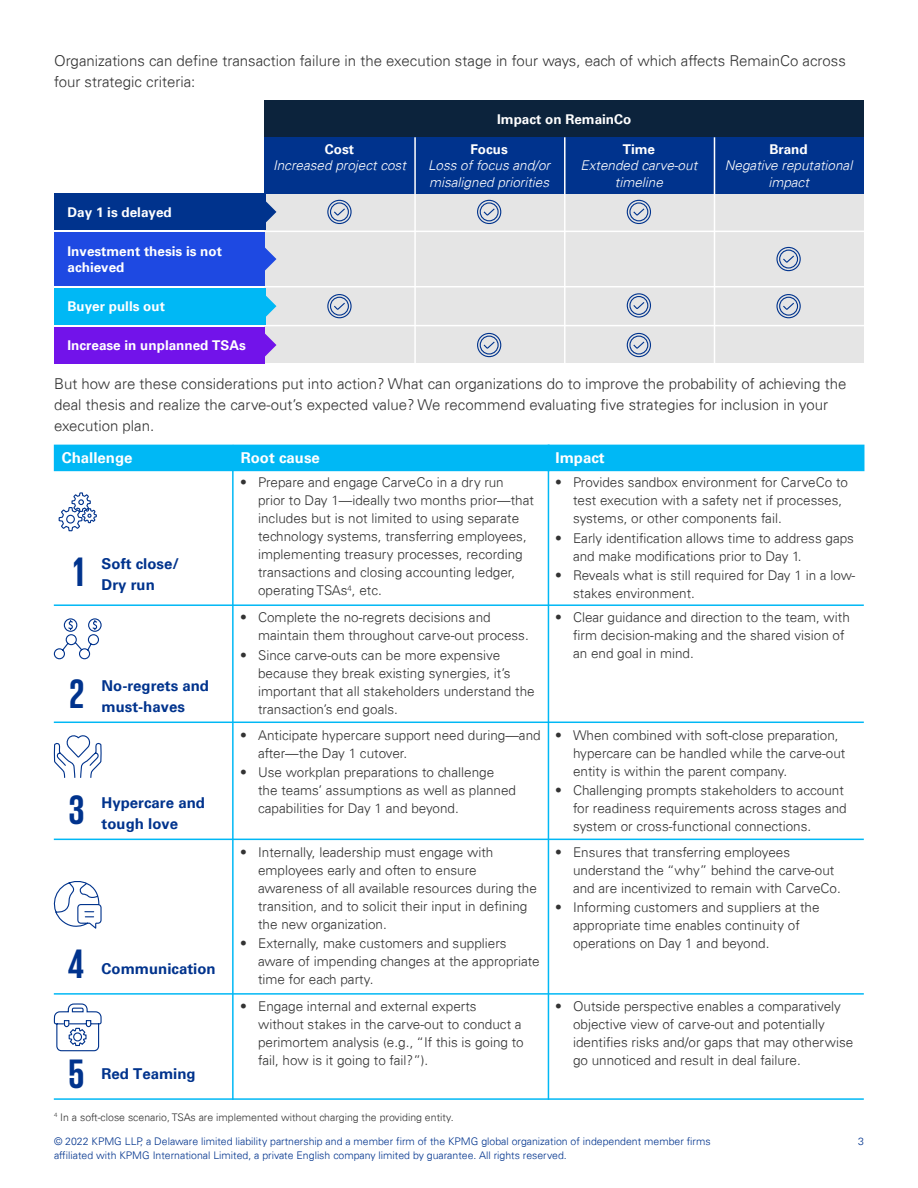
<style>
.page{position:relative;width:918px;height:1188px;background:#fff}
.page>*{position:absolute;margin:0;border:0;box-sizing:border-box;transform-origin:0 0}
.t1{font:700 42px "KPMG";color:#00338d}
.t2{font:300 15px/21px "Univers 45";color:#333}
.t3{font:700 15px/21px "Univers";color:#00338d}
.t4{font:700 15px "Univers";color:#fff}
.t5{font:300 13.5px/18px "Univers 45";color:#333}
.t6{font:700 13.5px/16.5px "Univers";color:#fff}
.t7{font:italic 300 13.5px/16.5px "Univers 45";color:#fff;text-align:center}
.t8{font:300 10.5px "Univers 45";color:#00338d}
.t9{font:300 10.5px "Univers 45";color:#333}
</style>
<div class="page">
<div style="left:265px;top:194px;width:149px;height:169px;background:#e5e5e5"></div>
<div style="left:414px;top:194px;width:150px;height:169px;background:#e5e5e5"></div>
<div style="left:564px;top:194px;width:150px;height:169px;background:#e5e5e5"></div>
<div style="left:714px;top:194px;width:149px;height:169px;background:#e5e5e5"></div>
<div style="left:265px;top:101px;width:599px;height:36px;background:#0c233c"></div>
<div style="left:265px;top:137px;width:149px;height:57px;background:#00338d"></div>
<div style="left:414px;top:137px;width:150px;height:57px;background:#00338d"></div>
<div style="left:564px;top:137px;width:150px;height:57px;background:#00338d"></div>
<div style="left:714px;top:137px;width:149px;height:57px;background:#00338d"></div>
<hr style="left:54px;top:231px;width:810px;height:1px;background:#fff">
<hr style="left:54px;top:286px;width:810px;height:1px;background:#fff">
<hr style="left:54px;top:325px;width:810px;height:1px;background:#fff">
<hr style="left:714px;top:137px;width:1px;height:228px;background:#fff">
<hr style="left:564px;top:137px;width:2px;height:228px;background:#fff">
<hr style="left:414px;top:137px;width:2px;height:228px;background:#fff">
<div style="left:54px;top:194px;width:211px;height:36px;background:#00338d"></div>
<svg style="left:265px;top:200px;width:11px;height:23px"></svg>
<svg style="left:327px;top:199px;width:25px;height:26px"></svg>
<svg style="left:477px;top:199px;width:25px;height:26px"></svg>
<svg style="left:626px;top:199px;width:25px;height:26px"></svg>
<div style="left:54px;top:232px;width:211px;height:54px;background:#1e49e2"></div>
<svg style="left:265px;top:248px;width:11px;height:22px"></svg>
<svg style="left:776px;top:246px;width:25px;height:26px"></svg>
<div style="left:54px;top:288px;width:211px;height:37px;background:#00b8f5"></div>
<svg style="left:265px;top:295px;width:11px;height:23px"></svg>
<svg style="left:776px;top:294px;width:25px;height:25px"></svg>
<svg style="left:626px;top:293px;width:25px;height:25px"></svg>
<svg style="left:327px;top:294px;width:25px;height:25px"></svg>
<div style="left:54px;top:327px;width:211px;height:36px;background:#7213ea"></div>
<svg style="left:265px;top:334px;width:11px;height:22px"></svg>
<svg style="left:477px;top:332px;width:25px;height:26px"></svg>
<svg style="left:626px;top:332px;width:25px;height:26px"></svg>
<div style="left:64px;top:618px;width:13px;height:14px;border:1px solid #00338d;border-radius:50%"></div>
<div style="left:88px;top:618px;width:14px;height:14px;border:1px solid #00338d;border-radius:50%"></div>
<svg style="left:53px;top:619px;width:47px;height:41px"></svg>
<svg style="left:53px;top:735px;width:49px;height:43px"></svg>
<svg style="left:53px;top:881px;width:49px;height:48px"></svg>
<svg style="left:53px;top:1003px;width:49px;height:49px"></svg>
<svg style="left:58px;top:492px;width:39px;height:40px"></svg>
<div style="left:54px;top:445px;width:179px;height:26px;background:#00b8f5"></div>
<div style="left:233px;top:445px;width:316px;height:26px;background:#00b8f5"></div>
<div style="left:548px;top:445px;width:316px;height:26px;background:#00b8f5"></div>
<hr style="left:54px;top:604px;width:810px;height:2px;background:#00b8f5">
<hr style="left:54px;top:722px;width:810px;height:1px;background:#00b8f5">
<hr style="left:54px;top:839px;width:810px;height:1px;background:#00b8f5">
<hr style="left:54px;top:993px;width:810px;height:2px;background:#00b8f5">
<hr style="left:54px;top:1098px;width:810px;height:2px;background:#00b8f5">
<hr style="left:232px;top:467px;width:2px;height:633px;background:#00b8f5">
<hr style="left:548px;top:467px;width:1px;height:633px;background:#00b8f5">
<p class="t2" style="left:54px;top:51px;width:793px">Organizations can define transaction failure in the execution stage in four ways, each of which affects RemainCo across four strategic criteria:</p>
<p class="t6" style="left:68px;top:204px;width:106px">Day 1 is delayed</p>
<p class="t6" style="left:68px;top:243px;width:156px">Investment thesis is not achieved</p>
<p class="t6" style="left:68px;top:299px;width:99px">Buyer pulls out</p>
<p class="t6" style="left:68px;top:338px;width:180px">Increase in unplanned TSAs</p>
<p class="t6" style="left:325px;top:141px;width:31px">Cost</p>
<p class="t7" style="left:273px;top:157px;width:134px">Increased project cost</p>
<p class="t6" style="left:497px;top:111px;width:136px">Impact on RemainCo</p>
<p class="t6" style="left:470px;top:141px;width:39px">Focus</p>
<p class="t7" style="left:428px;top:157px;width:123px;text-align:left">Loss of focus and/or misaligned priorities</p>
<p class="t6" style="left:623px;top:141px;width:34px">Time</p>
<p class="t7" style="left:581px;top:157px;width:118px">Extended carve-out timeline</p>
<p class="t6" style="left:769px;top:141px;width:40px">Brand</p>
<p class="t7" style="left:725px;top:157px;width:129px">Negative reputational impact</p>
<p class="t2" style="left:54px;top:373px;width:794px">But how are these considerations put into action? What can organizations do to improve the probability of achieving the deal thesis and realize the carve-out’s expected value? We recommend evaluating five strategies for inclusion in your execution plan.</p>
<p class="t4" style="left:62px;top:449px;width:72px">Challenge</p>
<p class="t4" style="left:241px;top:449px;width:81px">Root cause</p>
<p class="t4" style="left:556px;top:449px;width:51px">Impact</p>
<h1 class="t1" style="left:73px;top:551px;width:13px">1</h1>
<h1 class="t1" style="left:69px;top:673px;width:16px">2</h1>
<h1 class="t1" style="left:69px;top:788px;width:17px">3</h1>
<h1 class="t1" style="left:68px;top:943px;width:18px">4</h1>
<h1 class="t1" style="left:69px;top:1052px;width:17px">5</h1>
<p class="t3" style="left:102px;top:554px;width:79px">Soft close/<br>Dry run</p>
<p class="t3" style="left:102px;top:676px;width:109px">No-regrets and must-haves</p>
<p class="t5" style="left:258px;top:473px;width:277px;text-indent:-18px">• Prepare and engage CarveCo in a dry run prior to Day 1—ideally two months prior—that includes but is not limited to using separate technology systems, transferring employees, implementing treasury processes, recording transactions and closing accounting ledger, operating TSAs<sup>4</sup>, etc.</p>
<p class="t5" style="left:258px;top:609px;width:272px;text-indent:-18px">• Complete the no-regrets decisions and maintain them throughout carve-out process.</p>
<p class="t5" style="left:258px;top:646px;width:278px;text-indent:-18px">• Since carve-outs can be more expensive because they break existing synergies, it’s important that all stakeholders understand the transaction’s end goals.</p>
<p class="t5" style="left:258px;top:726px;width:284px;text-indent:-18px">• Anticipate hypercare support need during—and after—the Day 1 cutover.</p>
<p class="t5" style="left:258px;top:763px;width:260px;text-indent:-18px">• Use workplan preparations to challenge the teams’ assumptions as well as planned</p>
<p class="t3" style="left:102px;top:793px;width:105px">Hypercare and</p>
<p class="t5" style="left:258px;top:799px;width:202px">capabilities for Day 1 and beyond.</p>
<p class="t3" style="left:102px;top:814px;width:78px">tough love</p>
<p class="t3" style="left:102px;top:958px;width:116px">Communication</p>
<p class="t3" style="left:102px;top:1064px;width:96px">Red Teaming</p>
<p class="t5" style="left:258px;top:843px;width:280px;text-indent:-18px">• Internally, leadership must engage with employees early and often to ensure awareness of all available resources during the transition, and to solicit their input in defining the new organization.</p>
<p class="t5" style="left:258px;top:934px;width:283px;text-indent:-18px">• Externally, make customers and suppliers aware of impending changes at the appropriate time for each party.</p>
<p class="t5" style="left:258px;top:997px;width:267px;text-indent:-18px">• Engage internal and external experts without stakes in the carve-out to conduct a perimortem analysis (e.g., “If this is going to fail, how is it going to fail?”).</p>
<p class="t9" style="left:54px;top:1111px;width:401px"><sup>4</sup> In a soft-close scenario, TSAs are implemented without charging the providing entity.</p>
<p class="t5" style="left:573px;top:473px;width:277px;text-indent:-18px">• Provides sandbox environment for CarveCo to test execution with a safety net if processes, systems, or other components fail.</p>
<p class="t5" style="left:573px;top:529px;width:283px;text-indent:-18px">• Early identification allows time to address gaps and make modifications prior to Day 1.</p>
<p class="t5" style="left:573px;top:566px;width:284px;text-indent:-18px">• Reveals what is still required for Day 1 in a low&shy;stakes environment.</p>
<p class="t5" style="left:573px;top:609px;width:278px;text-indent:-18px">• Clear guidance and direction to the team, with firm decision-making and the shared vision of an end goal in mind.</p>
<p class="t5" style="left:573px;top:726px;width:274px;text-indent:-18px">• When combined with soft-close preparation, hypercare can be handled while the carve-out entity is within the parent company.</p>
<p class="t5" style="left:555px;top:781px;width:293px;text-align:right">• Challenging prompts stakeholders to account for readiness requirements across stages and</p>
<p class="t5" style="left:573px;top:817px;width:240px">system or cross-functional connections.</p>
<p class="t5" style="left:573px;top:843px;width:269px;text-indent:-18px">• Ensures that transferring employees understand the “why” behind the carve-out and are incentivized to remain with CarveCo.</p>
<p class="t5" style="left:573px;top:898px;width:248px;text-indent:-18px">• Informing customers and suppliers at the appropriate time enables continuity of operations on Day 1 and beyond.</p>
<p class="t5" style="left:573px;top:997px;width:282px;text-indent:-18px">• Outside perspective enables a comparatively objective view of carve-out and potentially identifies risks and/or gaps that may otherwise go unnoticed and result in deal failure.</p>
<p class="t8" style="left:54px;top:1135px;width:658px">© 2022 KPMG LLP, a Delaware limited liability partnership and a member firm of the KPMG global organization of independent member firms</p>
<p class="t8" style="left:858px;top:1135px;width:7px">3</p>
<p class="t8" style="left:54px;top:1149px;width:514px">affiliated with KPMG International Limited, a private English company limited by guarantee. All rights reserved.</p>
</div>
